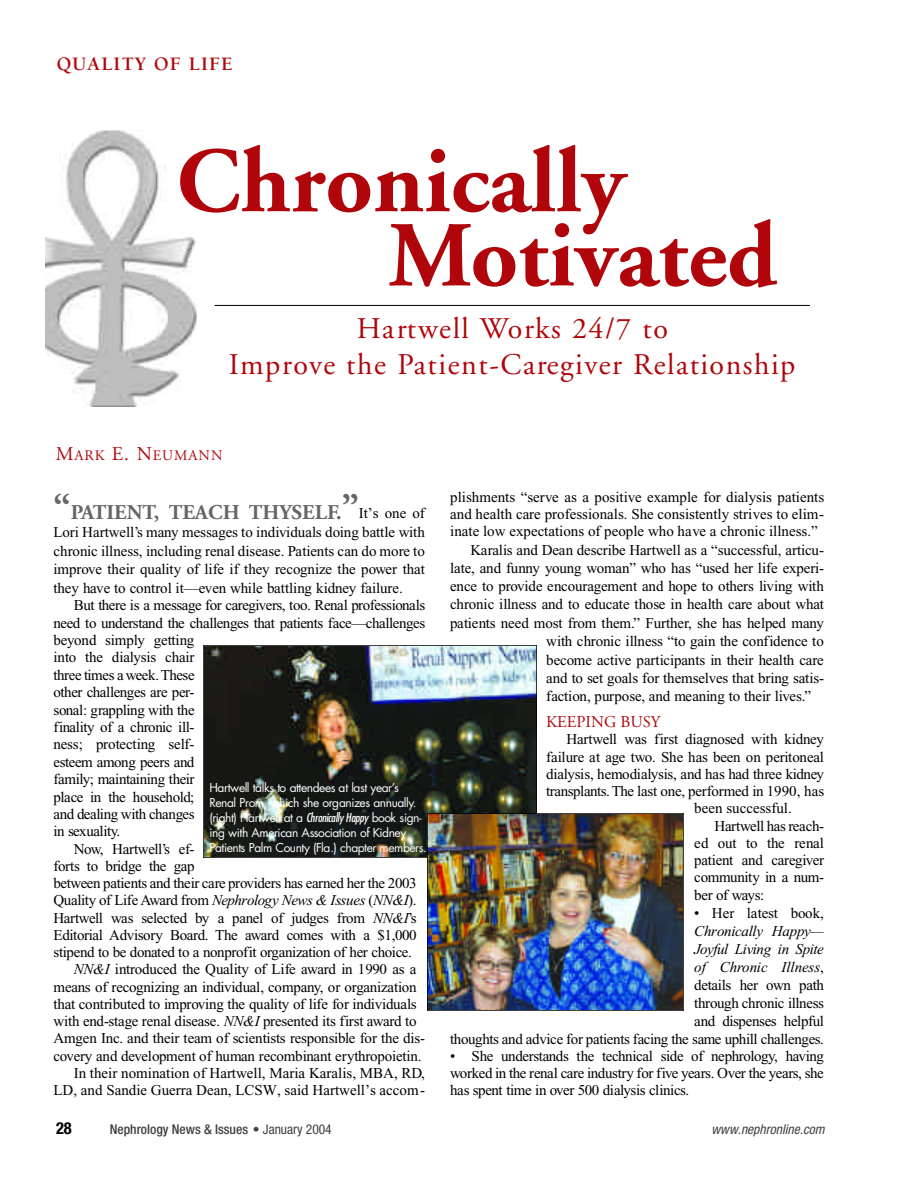
<style>
.page{position:relative;width:918px;height:1188px;background:#fff}
.page>*{position:absolute;margin:0;border:0;box-sizing:border-box;transform-origin:0 0}
.t1{font:700 92.7px/74.2px "Adobe Garamond";color:#b0050a}
.t2{font:30px/36px "Adobe Garamond";letter-spacing:.045em;color:#b0050a;text-align:center}
.t3{font:700 21px "Adobe Garamond";color:#666}
.t4{font:700 19.5px "Berkeley";letter-spacing:.05em;color:#b0050a}
.t5{font:16.5px "Adobe Garamond";color:#b0050a}
.t6{font:700 condensed 16.5px "Helvetica Neue";color:#000}
.t7{font:15px/18px "Times New Roman";letter-spacing:-.02em;color:#000;text-align:justify}
.t8{font:15px "Times New Roman";color:#000}
.t9{font:14.7px "Adobe Garamond";color:#b0050a}
.t10{font:500 condensed 13.5px "Helvetica Neue";color:#404040}
.t11{font:italic condensed 13.5px "Helvetica Neue";color:#404040}
.t12{font:12px/15px "Futura";letter-spacing:-.04em;color:#fff}
.s1{font-size:19.5px}
.s2{font-size:36px}
.s3{font-style:italic}
.s4{font-style:italic;font-stretch:condensed}
.s5{font-weight:400}
</style>
<div class="page">
<img style="left:45px;top:131px;width:151px;height:275px">
<hr style="left:215px;top:305px;width:594px;height:1px;background:#000">
<img style="left:203px;top:645px;width:334px;height:213px">
<img style="left:427px;top:813px;width:257px;height:197px">
<h3 class="t4" style="left:57px;top:56px;width:177px">QUALITY OF LIFE</h3>
<h1 class="t1" style="left:388px;top:153px;width:390px;text-indent:-212px">Chronically<br>Motivated</h1>
<h2 class="t2" style="left:229px;top:313px;width:568px">Ha rt well Wo rks 24/7 to<br>Im p rove the Pa t i e n t - C a re g i ver Re l a t i o n s h i p</h2>
<p class="t9" style="left:56px;top:450px;width:168px"><span class="s1">M</span>A R K <span class="s1">E. N</span>E U M A N N</p>
<h3 class="t3" style="left:53px;top:504px;width:307px"><span class="s2">“</span>PATIENT, TEACH THYSELF.<span class="s2">”</span></h3>
<p class="t7" style="left:53px;top:505px;width:373px;line-height:18.6px;text-indent:305px">It’s one of Lori Hart we l l ’s many messages to individuals doing battle with chronic illness, including renal disease. Patients can do more to i m p r ove their quality of life if they recognize the power that t h ey have to control it—even while battling kidney fa i l u r e .</p>
<p class="t7" style="left:74px;top:598px;width:353px">But there is a message for careg ivers, too. Renal professionals</p>
<p class="t7" style="left:53px;top:615px;width:373px">need to understand the challenges that patients fa c e — c h a l l e n g e s</p>
<p class="t7" style="left:53px;top:632px;width:142px">b eyond simply getting</p>
<p class="t7" style="left:53px;top:650px;width:143px">into the dialysis chair</p>
<p class="t7" style="left:53px;top:667px;width:143px">three times a week. T h e s e</p>
<p class="t7" style="left:53px;top:685px;width:143px">other challenges are per-</p>
<p class="t7" style="left:53px;top:702px;width:143px">sonal: grappling with the</p>
<p class="t7" style="left:53px;top:719px;width:143px">finality of a chronic ill-</p>
<p class="t7" style="left:53px;top:737px;width:143px">ness; protecting self-</p>
<p class="t7" style="left:53px;top:754px;width:142px">esteem among peers and</p>
<p class="t7" style="left:53px;top:772px;width:143px">fa m i ly; maintaining their</p>
<p class="t7" style="left:53px;top:789px;width:143px">place in the household;</p>
<p class="t7" style="left:53px;top:806px;width:143px">and dealing with changes</p>
<p class="t7" style="left:53px;top:824px;width:68px">in sex u a l i t y.</p>
<p class="t7" style="left:74px;top:841px;width:122px">N ow, Hart we l l ’s ef-</p>
<p class="t7" style="left:53px;top:858px;width:143px">f o rts to bridge the ga p</p>
<p class="t7" style="left:53px;top:875px;width:365px">b e t ween patients and their care providers has earned her the 2003</p>
<p class="t7" style="left:53px;top:893px;width:365px">Quality of Life Award from <span class="s3">N e p h ro l ogy News &amp; Issues</span> (<span class="s3">N N &amp; I</span>) .</p>
<p class="t7" style="left:53px;top:910px;width:365px">H a rt well was selected by a panel of judges from <span class="s3">N N &amp; I</span>’s</p>
<p class="t7" style="left:53px;top:927px;width:365px">Editorial A d v i s o ry Board. The award comes with a $1,000</p>
<p class="t7" style="left:53px;top:944px;width:360px">stipend to be donated to a nonprofit organization of her choice.</p>
<p class="t7" style="left:74px;top:962px;width:344px"><span class="s3">N N &amp; I</span> introduced the Quality of Life award in 1990 as a</p>
<p class="t7" style="left:53px;top:979px;width:365px">means of recognizing an individual, company, or orga n i z a t i o n</p>
<p class="t7" style="left:53px;top:996px;width:365px">that contributed to improving the quality of life for indiv i d u a l s</p>
<p class="t7" style="left:53px;top:1013px;width:365px">with end-stage renal disease. <span class="s3">N N &amp; I</span> presented its first award to</p>
<p class="t7" style="left:53px;top:1031px;width:373px">Amgen Inc. and their team of scientists responsible for the dis-</p>
<p class="t7" style="left:53px;top:1048px;width:370px">c ove ry and development of human recombinant ery t h r o p o i e t i n .</p>
<p class="t8" style="left:74px;top:1067px;width:353px">In their nomination of Hartwell, Maria Karalis, MBA, RD,</p>
<p class="t8" style="left:53px;top:1085px;width:373px">LD, and Sandie Guerra Dean, LCSW, said Hartwell’s accom-</p>
<p class="t12" style="left:209px;top:781px;width:219px">H a rtwell talks to attendees at last year’s Renal Prom, which she organizes annually. (right) Hartwell at a <span class="s4">C h ronically Happy</span> book sign&shy;ing with American Association of Kidney Patients Palm County (Fla.) chapter members.</p>
<p class="t8" style="left:450px;top:491px;width:375px">plishments “serve as a positive example for dialysis patients</p>
<p class="t8" style="left:450px;top:509px;width:375px">and health care professionals. She consistently strives to elim-</p>
<p class="t8" style="left:450px;top:526px;width:369px">inate low expectations of people who have a chronic illness.”</p>
<p class="t7" style="left:470px;top:542px;width:355px">Karalis and Dean describe Hart well as a “successful, art i c u-</p>
<p class="t7" style="left:450px;top:560px;width:375px">late, and funny young woman” who has “used her life ex p e r i-</p>
<p class="t7" style="left:450px;top:579px;width:375px">ence to provide encouragement and hope to others living with</p>
<p class="t7" style="left:450px;top:597px;width:375px">chronic illness and to educate those in health care about wh a t</p>
<p class="t7" style="left:450px;top:615px;width:375px">patients need most from them.” Furt h e r, she has helped many</p>
<p class="t7" style="left:546px;top:634px;width:279px">with chronic illness “to gain the confidence to</p>
<p class="t7" style="left:546px;top:652px;width:279px">become active participants in their health care</p>
<p class="t7" style="left:546px;top:670px;width:279px">and to set goals for themselves that bring satis-</p>
<p class="t7" style="left:546px;top:688px;width:267px">faction, purpose, and meaning to their live s .”</p>
<p class="t5" style="left:546px;top:715px;width:116px">KEEPING BUSY</p>
<p class="t7" style="left:566px;top:732px;width:259px">H a rt well was first diagnosed with kidney</p>
<p class="t7" style="left:546px;top:749px;width:279px">failure at age two. She has been on peritoneal</p>
<p class="t7" style="left:546px;top:766px;width:279px">d i a lysis, hemodialysis, and has had three k i d n ey</p>
<p class="t7" style="left:546px;top:784px;width:279px">transplants. T h e last one, performed in 1990, has</p>
<p class="t8" style="left:694px;top:803px;width:99px">been successful.</p>
<p class="t7" style="left:715px;top:818px;width:111px">H a rt well has reach-</p>
<p class="t7" style="left:694px;top:835px;width:131px">ed out to the renal</p>
<p class="t7" style="left:694px;top:853px;width:131px">patient and careg ive r</p>
<p class="t7" style="left:694px;top:870px;width:131px">community in a num-</p>
<p class="t7" style="left:694px;top:887px;width:72px">ber of way s :</p>
<p class="t8" style="left:694px;top:907px;width:131px">• Her latest book,</p>
<p class="t7" style="left:450px;top:923px;width:375px;text-align:right"><span class="s3">C h ro n i c a l ly Happy —<br>Joyful Living in Spite<br>of Chronic Illness</span>,<br>details her own path<br>through chronic illness<br>and dispenses helpful<br>thoughts and advice for patients facing the same uphill challenges.</p>
<p class="t7" style="left:450px;top:1049px;width:375px;line-height:17.2px">• She understands the technical side of nephrolog y, hav i n g wo r ked in the renal care industry for five years. Over the years, she has spent time in over 500 dialysis clinics.</p>
<p class="t6" style="left:56px;top:1122px;width:17px">28</p>
<p class="t10" style="left:110px;top:1124px;width:224px">Nephrology News &amp; Issues <span class="s5">• January 2004</span></p>
<p class="t11" style="left:712px;top:1125px;width:114px">www.nephronline.com</p>
</div>
